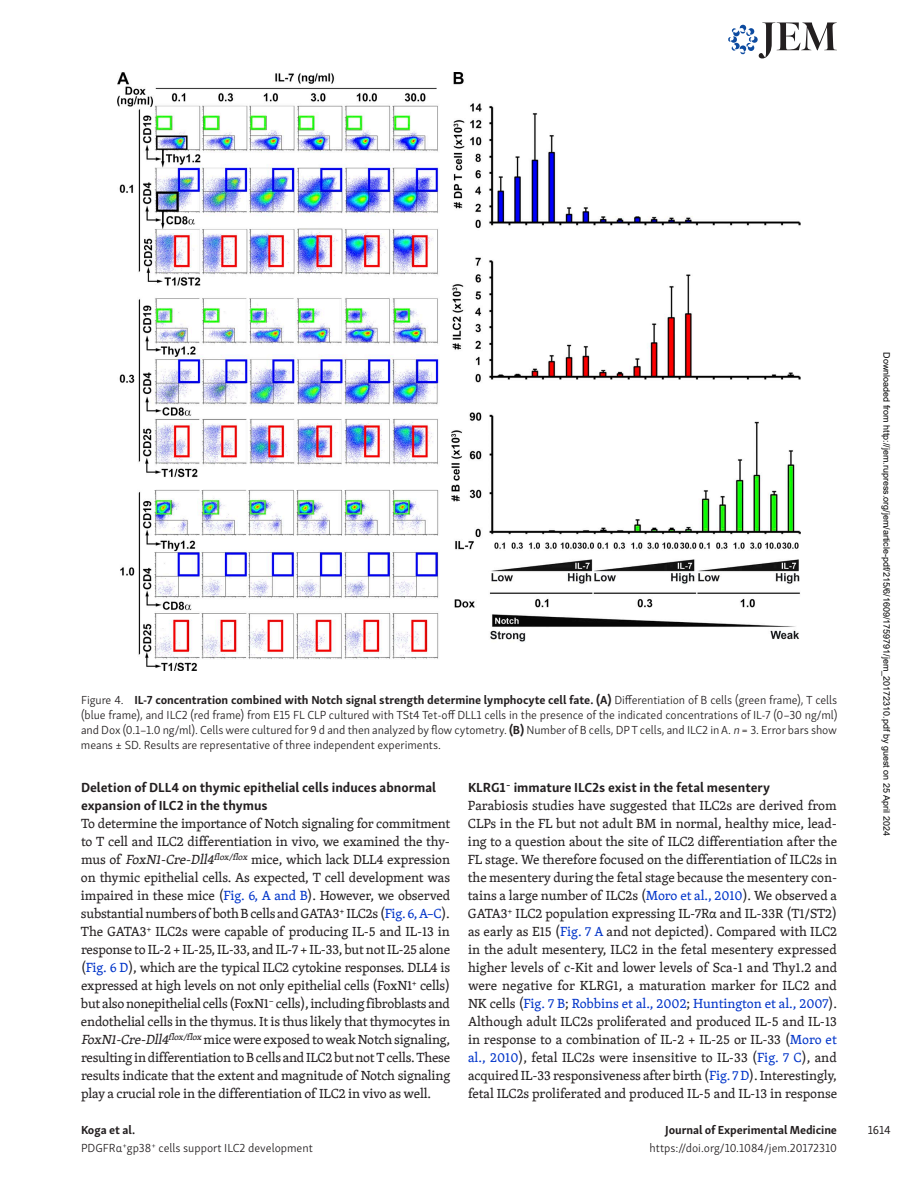
<style>
.page{position:relative;width:918px;height:1188px;background:#fff}
.page>*{position:absolute;margin:0;border:0;box-sizing:border-box;transform-origin:0 0}
.t1{font:13.5px/18px "Skolar PE";letter-spacing:-.015em;color:#231f20;text-align:justify}
.t2{font:700 13.5px/18px "Skolar Sans PE";color:#231f20}
.t3{font:300 12px/15px "Skolar Sans PE";color:#231f20}
.t4{font:700 12px "Skolar Sans PE";letter-spacing:-.005em;color:#231f20}
.t5{font:12px "Skolar Sans PE";color:#231f20}
.t6{font:9px "Arial";color:#000}
.s1{font-weight:700}
.s2{font-style:italic}
.s3{color:#0034c9}
</style>
<div class="page">
<svg style="left:728px;top:23px;width:109px;height:35px"></svg>
<img style="left:117px;top:72px;width:684px;height:599px">
<p class="t3" style="left:81px;top:691px;width:758px;text-align:justify">Figure 4. <span class="s1">IL-7 concentration combined with Notch signal strength determine lymphocyte cell fate. (A)</span> Differentiation of B cells (green frame), T cells (blue frame), and ILC2 (red frame) from E15 FL CLP cultured with TSt4 Tet-off DLL1 cells in the presence of the indicated concentrations of IL-7 (0–30 ng/ml) and Dox (0.1–1.0 ng/ml). Cells were cultured for 9 d and then analyzed by flow cytometry. <span class="s1">(B)</span> Number of B cells, DP T cells, and ILC2 in A. <span class="s2">n</span> = 3. Error bars show means ± SD. Results are representative of three independent experiments.</p>
<p class="t2" style="left:81px;top:777px;width:357px">Deletion of DLL4 on thymic epithelial cells induces abnormal expansion of ILC2 in the thymus</p>
<p class="t1" style="left:81px;top:814px;width:371px">To determine the importance of Notch signaling for commitment to T cell and ILC2 differentiation in vivo, we examined the thy&shy;mus of <span class="s2">FoxN1-Cre-Dll4</span><sup>flox/flox</sup> mice, which lack DLL4 expression on thymic epithelial cells. As expected, T cell development was impaired in these mice (<span class="s3">Fig. 6, A and B</span>). However, we observed substantial numbers of both B cells and GATA3<sup>+</sup> ILC2s (<span class="s3">Fig. 6, A–C</span>).<br>The GATA3<sup>+</sup> ILC2s were capable of producing IL-5 and IL-13 in response to IL-2 + IL-25, IL-33, and IL-7 + IL-33, but not IL-25 alone (<span class="s3">Fig. 6 D</span>), which are the typical ILC2 cytokine responses. DLL4 is expressed at high levels on not only epithelial cells (FoxN1<sup>+</sup> cells) but also nonepithelial cells (FoxN1<sup>−</sup> cells), including fibroblasts and endothelial cells in the thymus. It is thus likely that thymocytes in <span class="s2">FoxN1-Cre-Dll4</span><sup>flox/flox</sup> mice were exposed to weak Notch signaling, resulting in differentiation to B cells and ILC2 but not T cells. These results indicate that the extent and magnitude of Notch signaling play a crucial role in the differentiation of ILC2 in vivo as well.</p>
<p class="t2" style="left:468px;top:777px;width:303px">KLRG1<sup>−</sup> immature ILC2s exist in the fetal mesentery</p>
<p class="t1" style="left:468px;top:796px;width:371px">Parabiosis studies have suggested that ILC2s are derived from CLPs in the FL but not adult BM in normal, healthy mice, lead&shy;ing to a question about the site of ILC2 differentiation after the FL stage. We therefore focused on the differentiation of ILC2s in the mesentery during the fetal stage because the mesentery con&shy;tains a large number of ILC2s (<span class="s3">Moro et al., 2010</span>). We observed a GATA3<sup>+</sup> ILC2 population expressing IL-7Rα and IL-33R (T1/ST2) as early as E15 (<span class="s3">Fig. 7 A</span> and not depicted). Compared with ILC2 in the adult mesentery, ILC2 in the fetal mesentery expressed higher levels of c-Kit and lower levels of Sca-1 and Thy1.2 and were negative for KLRG1, a maturation marker for ILC2 and NK cells (<span class="s3">Fig. 7 B</span>; <span class="s3">Robbins et al., 2002</span>; <span class="s3">Huntington et al., 2007</span>).<br>Although adult ILC2s proliferated and produced IL-5 and IL-13 in response to a combination of IL-2 + IL-25 or IL-33 (<span class="s3">Moro et al., 2010</span>), fetal ILC2s were insensitive to IL-33 (<span class="s3">Fig. 7 C</span>), and acquired IL-33 responsiveness after birth (<span class="s3">Fig. 7 D</span>). Interestingly, fetal ILC2s proliferated and produced IL-5 and IL-13 in response</p>
<p class="t3" style="left:81px;top:1120px;width:233px;line-height:18px"><span class="s1">Koga et al.<br></span>PDGFRα<sup>+</sup>gp38<sup>+</sup> cells support ILC2 development</p>
<p class="t4" style="left:665px;top:1120px;width:173px">Journal of Experimental Medicine</p>
<p class="t3" style="left:650px;top:1140px;width:189px">https://doi.org/10.1084/jem.20172310</p>
<p class="t6" style="left:890px;top:352px;width:485px;rotate:90deg">Downloaded from http://jem.rupress.org/jem/article-pdf/215/6/1609/1759791/jem_20172310.pdf by guest on 25 April 2024</p>
<p class="t5" style="left:868px;top:1121px;width:25px">1614</p>
</div>
